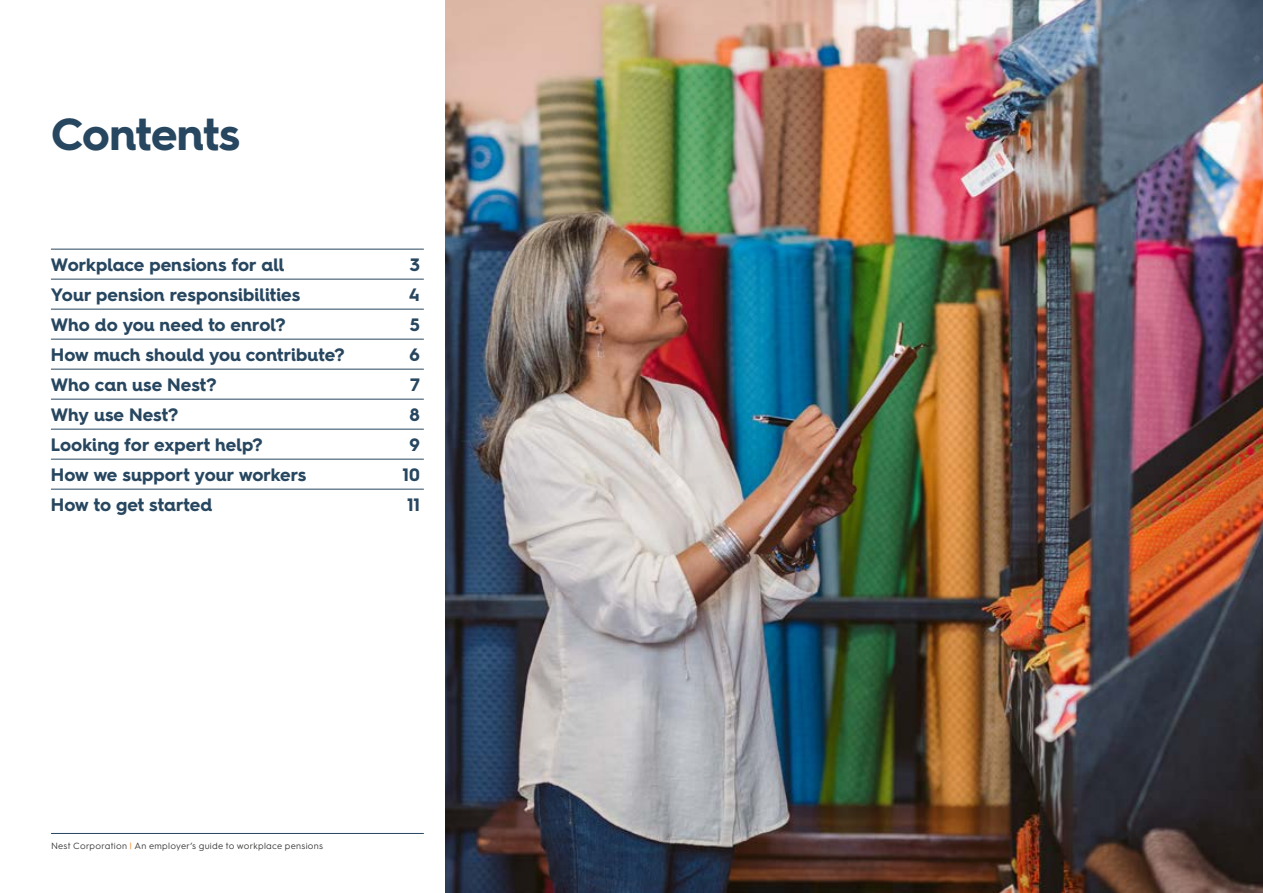
<style>
.page{position:relative;width:1263px;height:893px;background:#fff}
.page>*{position:absolute;margin:0;border:0;box-sizing:border-box;transform-origin:0 0}
.t1{font:700 45px "Hurme Geometric Sans 4";letter-spacing:-.01em;color:#27465f}
.t2{font:700 18px "Hurme Geometric Sans 4";letter-spacing:.005em;color:#27465f}
.t3{font:9px "Hurme Geometric Sans 3";letter-spacing:.03em;color:#3c3c3b}
.s1{color:#f28a25}
</style>
<div class="page">
<img style="left:445px;top:0;width:818px;height:893px">
<hr style="left:51px;top:833px;width:373px;height:1px;background:#27465f">
<hr style="left:51px;top:249px;width:373px;height:1px;background:#27465f">
<hr style="left:51px;top:279px;width:373px;height:1px;background:#27465f">
<hr style="left:51px;top:309px;width:373px;height:1px;background:#27465f">
<hr style="left:51px;top:339px;width:373px;height:1px;background:#27465f">
<hr style="left:51px;top:369px;width:373px;height:1px;background:#27465f">
<hr style="left:51px;top:399px;width:373px;height:1px;background:#27465f">
<hr style="left:51px;top:429px;width:373px;height:1px;background:#27465f">
<hr style="left:51px;top:459px;width:373px;height:1px;background:#27465f">
<hr style="left:51px;top:489px;width:373px;height:1px;background:#27465f">
<h1 class="t1" style="left:51px;top:103px;width:191px">Contents</h1>
<p class="t2" style="left:51px;top:252px;width:235px">Workplace pensions for all</p>
<p class="t2" style="left:410px;top:252px;width:12px">3</p>
<p class="t2" style="left:51px;top:282px;width:251px">Your pension responsibilities</p>
<p class="t2" style="left:409px;top:282px;width:12px">4</p>
<p class="t2" style="left:51px;top:312px;width:236px">Who do you need to enrol?</p>
<p class="t2" style="left:410px;top:312px;width:12px">5</p>
<p class="t2" style="left:51px;top:342px;width:295px">How much should you contribute?</p>
<p class="t2" style="left:410px;top:342px;width:12px">6</p>
<p class="t2" style="left:51px;top:372px;width:167px">Who can use Nest?</p>
<p class="t2" style="left:410px;top:372px;width:11px">7</p>
<p class="t2" style="left:51px;top:402px;width:129px">Why use Nest?</p>
<p class="t2" style="left:410px;top:402px;width:12px">8</p>
<p class="t2" style="left:51px;top:432px;width:213px">Looking for expert help?</p>
<p class="t2" style="left:410px;top:432px;width:12px">9</p>
<p class="t2" style="left:51px;top:462px;width:257px">How we support your workers</p>
<p class="t2" style="left:402px;top:462px;width:19px">10</p>
<p class="t2" style="left:51px;top:492px;width:163px">How to get started</p>
<p class="t2" style="left:407px;top:492px;width:14px">11</p>
<p class="t3" style="left:51px;top:840px;width:274px">Nest Corporation <span class="s1">|</span> An employer’s guide to workplace pensions</p>
</div>
